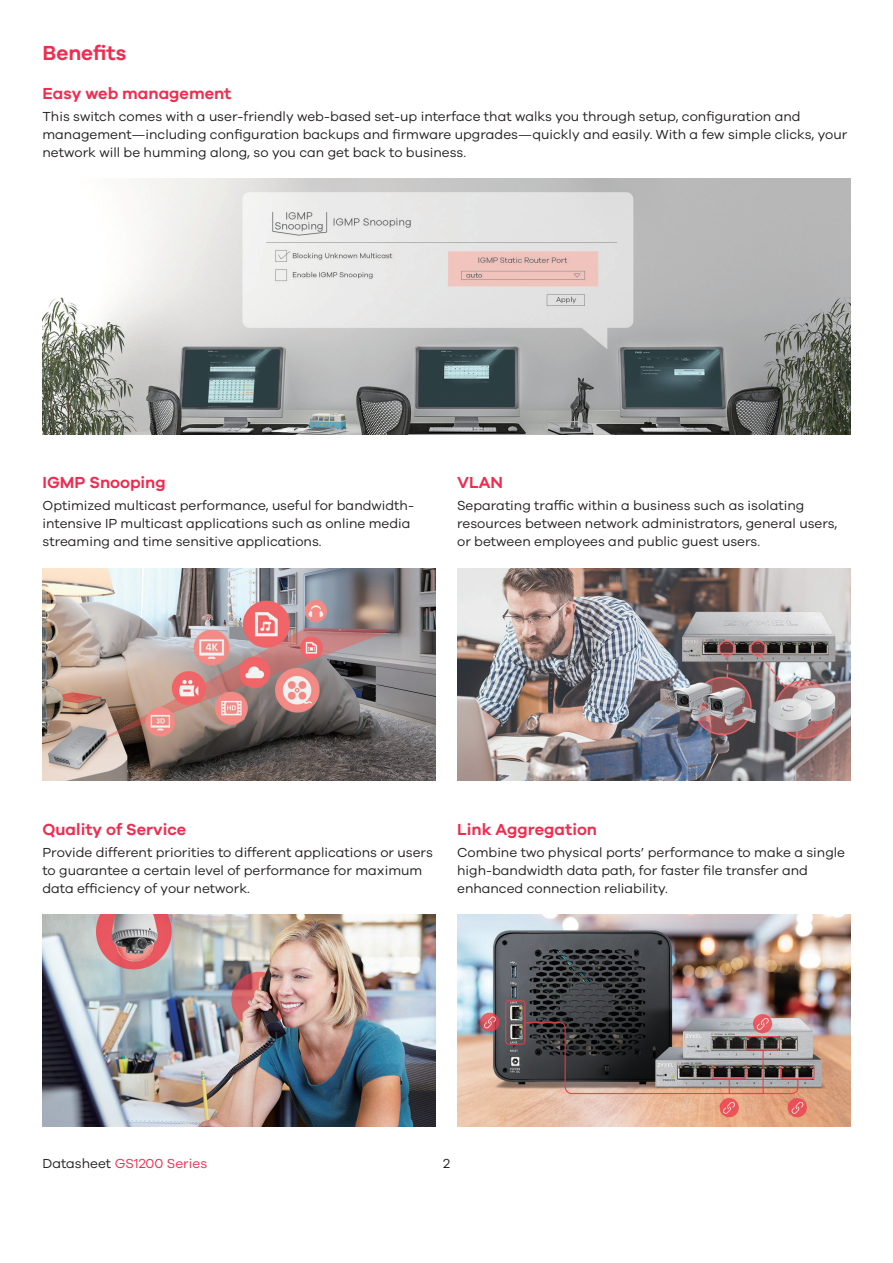
<style>
.page{position:relative;width:893px;height:1263px;background:#fff}
.page>*{position:absolute;margin:0;border:0;box-sizing:border-box;transform-origin:0 0}
.t1{font:600 21px "Galano Grotesque";color:#ee2d50}
.t2{font:600 16.5px "Galano Grotesque";color:#ee2d50}
.t3{font:13.5px/18px "Galano Grotesque";color:#231f20}
.t4{font:13.5px "Galano Grotesque";color:#ee2d50}
.s1{color:#231f20}
</style>
<div class="page">
<img style="left:43px;top:178px;width:807px;height:256px">
<img style="left:43px;top:568px;width:393px;height:213px">
<img style="left:457px;top:568px;width:393px;height:213px">
<img style="left:43px;top:914px;width:393px;height:213px">
<img style="left:457px;top:914px;width:393px;height:213px">
<h1 class="t1" style="left:43px;top:40px;width:85px">Benefits</h1>
<p class="t2" style="left:43px;top:83px;width:190px">Easy web management</p>
<p class="t3" style="left:43px;top:107px;width:806px">This switch comes with a user-friendly web-based set-up interface that walks you through setup, configuration and management—including configuration backups and firmware upgrades—quickly and easily. With a few simple clicks, your network will be humming along, so you can get back to business.</p>
<p class="t2" style="left:43px;top:472px;width:125px">IGMP Snooping</p>
<p class="t3" style="left:43px;top:496px;width:373px">Optimized multicast performance, useful for bandwidth&shy;intensive IP multicast applications such as online media streaming and time sensitive applications.</p>
<p class="t2" style="left:457px;top:472px;width:48px">VLAN</p>
<p class="t3" style="left:457px;top:496px;width:382px">Separating traffic within a business such as isolating resources between network administrators, general users, or between employees and public guest users.</p>
<p class="t2" style="left:43px;top:819px;width:145px">Quality of Service</p>
<p class="t3" style="left:43px;top:843px;width:392px">Provide different priorities to different applications or users to guarantee a certain level of performance for maximum data efficiency of your network.</p>
<p class="t2" style="left:457px;top:819px;width:142px">Link Aggregation</p>
<p class="t3" style="left:457px;top:843px;width:390px">Combine two physical ports’ performance to make a single high-bandwidth data path, for faster file transfer and enhanced connection reliability.</p>
<p class="t4" style="left:43px;top:1155px;width:166px"><span class="s1">Datasheet</span> GS1200 Series</p>
<p class="t3" style="left:443px;top:1154px;width:8px">2</p>
</div>
